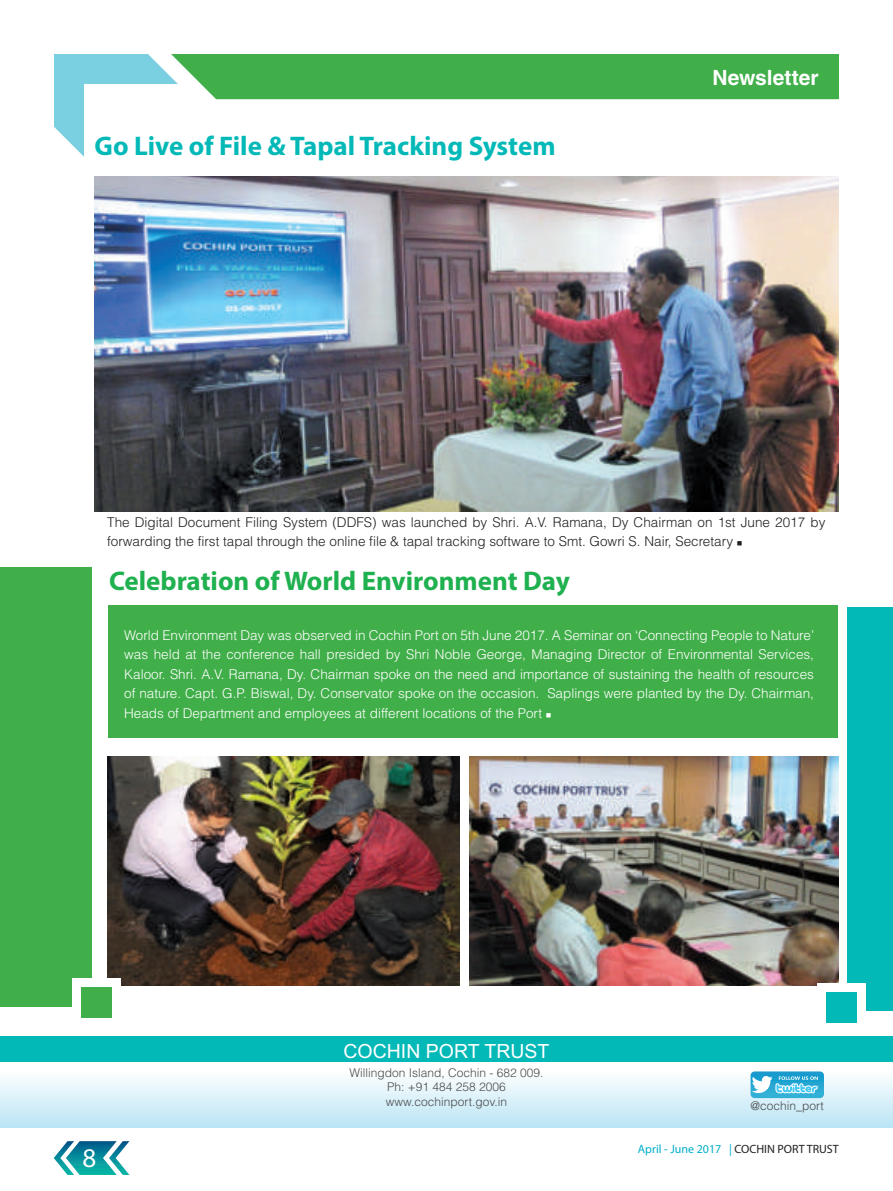
<style>
.page{position:relative;width:893px;height:1191px;background:#fff}
.page>*{position:absolute;margin:0;border:0;box-sizing:border-box;transform-origin:0 0}
.t1{font:700 27px "Myriad Pro";color:#1fb04f}
.t2{font:700 27px "Myriad Pro";color:#03b9b8}
.t3{font:27px "Myriad Pro";color:#fff}
.t4{font:700 21px "Helvetica";color:#fff}
.t5{font:19.5px "Arial";color:#fff}
.t6{font:300 13.5px/19.5px "Helvetica";color:#fff;text-align:justify}
.t7{font:300 13.5px/19.5px "Helvetica";color:#231f20}
.t8{font:300 12px/14.4px "Helvetica";color:#4b4c4d;text-align:center}
.t9{font:12px "Myriad Pro";color:#00aeca}
.s1{color:#231f20}
</style>
<div class="page">
<svg style="left:54px;top:1141px;width:75px;height:33px"></svg>
<img style="left:469px;top:756px;width:370px;height:229px">
<div style="left:108px;top:605px;width:729px;height:132px;background:#40ae49"></div>
<img style="left:108px;top:756px;width:351px;height:229px">
<div style="left:0;top:567px;width:91px;height:439px;background:#40ae49"></div>
<div style="left:73px;top:978px;width:48px;height:49px;background:#fff"></div>
<div style="left:82px;top:987px;width:30px;height:31px;background:#40ae49"></div>
<img style="left:94px;top:176px;width:745px;height:335px">
<div style="left:0;top:1036px;width:893px;height:25px;background:#03b9b8"></div>
<div style="left:0;top:1071px;width:893px;height:56px;background:linear-gradient(to bottom,#fdfefe,#bbe5f6)"></div>
<svg style="left:54px;top:54px;width:785px;height:103px"></svg>
<svg style="left:751px;top:1071px;width:73px;height:27px"></svg>
<svg style="left:751px;top:1076px;width:68px;height:17px"></svg>
<div style="left:847px;top:608px;width:46px;height:403px;background:#03b9b8"></div>
<div style="left:817px;top:983px;width:49px;height:48px;background:#fff"></div>
<div style="left:826px;top:992px;width:31px;height:30px;background:#03b9b8"></div>
<h1 class="t2" style="left:94px;top:136px;width:463px">Go Live of File &amp; Tapal Tracking System</h1>
<h2 class="t4" style="left:712px;top:70px;width:108px">Newsletter</h2>
<p class="t7" style="left:107px;top:513px;width:720px">The Digital Document Filing System (DDFS) was launched by Shri. A.V. Ramana, Dy Chairman on 1st June 2017 by forwarding the first tapal through the online file &amp; tapal tracking software to Smt. Gowri S. Nair, Secretary</p>
<h1 class="t1" style="left:109px;top:570px;width:462px">Celebration of World Environment Day</h1>
<p class="t6" style="left:124px;top:626px;width:691px">World Environment Day was observed in Cochin Port on 5th June 2017. A Seminar on ‘Connecting People to Nature’ was held at the conference hall presided by Shri Noble George, Managing Director of Environmental Services, Kaloor. Shri. A.V. Ramana, Dy. Chairman spoke on the need and importance of sustaining the health of resources of nature. Capt. G.P. Biswal, Dy. Conservator spoke on the occasion. Saplings were planted by the Dy. Chairman, Heads of Department and employees at different locations of the Port</p>
<h3 class="t5" style="left:344px;top:1040px;width:207px">COCHIN PORT TRUST</h3>
<p class="t8" style="left:349px;top:1066px;width:196px">Willingdon Island, Cochin - 682 009.<br>Ph: +91 484 258 2006 www.cochinport.gov.in</p>
<p class="t8" style="left:750px;top:1099px;width:75px">@cochin_port</p>
<h1 class="t3" style="left:82px;top:1141px;width:15px">8</h1>
<p class="t9" style="left:638px;top:1142px;width:202px">April - June 2017 | <span class="s1">COCHIN PORT TRUST</span></p>
</div>
